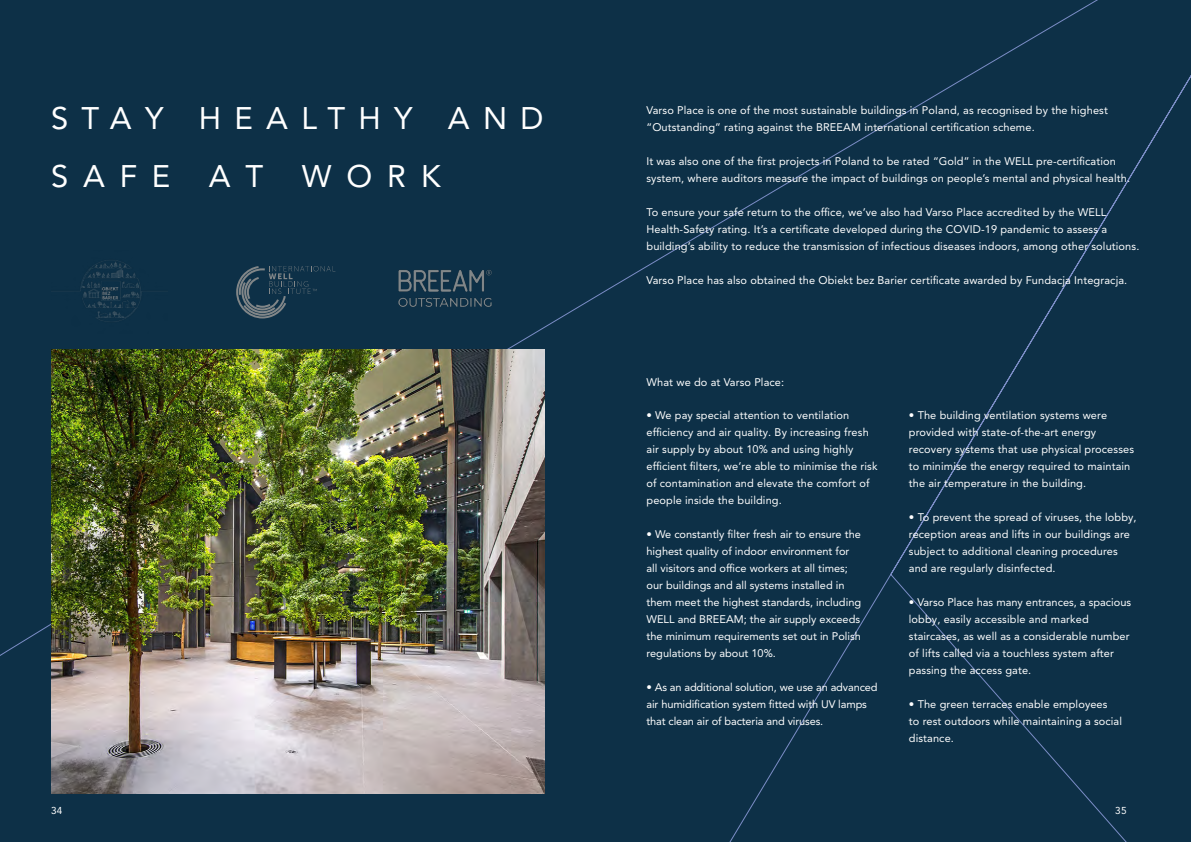
<style>
.page{position:relative;width:1191px;height:842px;background:#0d3047}
.page>*{position:absolute;margin:0;border:0;box-sizing:border-box;transform-origin:0 0}
.t1{font:31px/58px "Avenir LT Pro";letter-spacing:.43em;color:#fff}
.t2{font:11px/17px "Avenir LT Pro";letter-spacing:.01em;color:#fff}
.t3{font:11px/17px "Avenir LT Pro";letter-spacing:-.01em;color:#fff}
.t4{font:10px "Avenir LT Pro";color:#fff}
.s1{color:#5a656a}
</style>
<div class="page">
<img style="left:51px;top:349px;width:493px;height:445px">
<h1 class="t1" style="left:51px;top:89px;width:494px">STAY HEALTHY AND<br>SAFE AT WORK</h1>
<p class="t2" style="left:646px;top:102px;width:463px">Varso Place is one of the most sustainable buildings in Poland, as recognised by the highest “Outstanding” rating against the BREEAM international certification scheme.</p>
<p class="t2" style="left:646px;top:153px;width:485px">It was also one of the first projects in Poland to be rated “Gold” in the WELL pre-certification system, where auditors measure the impact of buildings on people’s mental and physical health.</p>
<p class="t2" style="left:646px;top:204px;width:494px">To ensure your safe return to the office, we’ve also had Varso Place accredited by the WELL<br>Health-Safety rating. It’s a certificate developed during the COVID-19 pandemic to assess a building’s ability to reduce the transmission of infectious diseases indoors, among other solutions.</p>
<p class="t2" style="left:646px;top:272px;width:482px">Varso Place has also obtained the Obiekt bez Barier certificate awarded by Fundacja Integracja.</p>
<p class="t4" style="left:51px;top:804px;width:13px">34</p>
<p class="t2" style="left:646px;top:374px;width:139px">What we do at Varso Place:</p>
<p class="t2" style="left:646px;top:407px;width:233px">• We pay special attention to ventilation efficiency and air quality. By increasing fresh air supply by about 10% and using highly efficient filters, we’re able to minimise the risk of contamination and elevate the comfort of people inside the building.</p>
<p class="t2" style="left:646px;top:526px;width:216px">• We constantly filter fresh air to ensure the highest quality of indoor environment for all visitors and office workers at all times; our buildings and all systems installed in them meet the highest standards, including WELL and BREEAM; the air supply exceeds the minimum requirements set out in Polish regulations by about 10%.</p>
<p class="t3" style="left:646px;top:679px;width:233px">• As an additional solution, we use an advanced air humidification system fitted with UV lamps that clean air of bacteria and viruses.</p>
<p class="t2" style="left:909px;top:407px;width:227px">• The building ventilation systems were provided with state-of-the-art energy recovery systems that use physical processes to minimise the energy required to maintain the air temperature in the building.</p>
<p class="t2" style="left:909px;top:509px;width:229px">• To prevent the spread of viruses, the lobby, reception areas and lifts in our buildings are subject to additional cleaning procedures and are regularly disinfected.</p>
<p class="t2" style="left:909px;top:594px;width:224px">• Varso Place has many entrances, a spacious lobby, easily accessible and marked staircases, as well as a considerable number of lifts called via a touchless system after passing the access gate.</p>
<p class="t2" style="left:909px;top:696px;width:215px">• The green terraces enable employees<br>to rest outdoors while maintaining a social distance.</p>
<p class="t4" style="left:1115px;top:804px;width:26px">35 <span class="s1">35</span></p>
</div>
